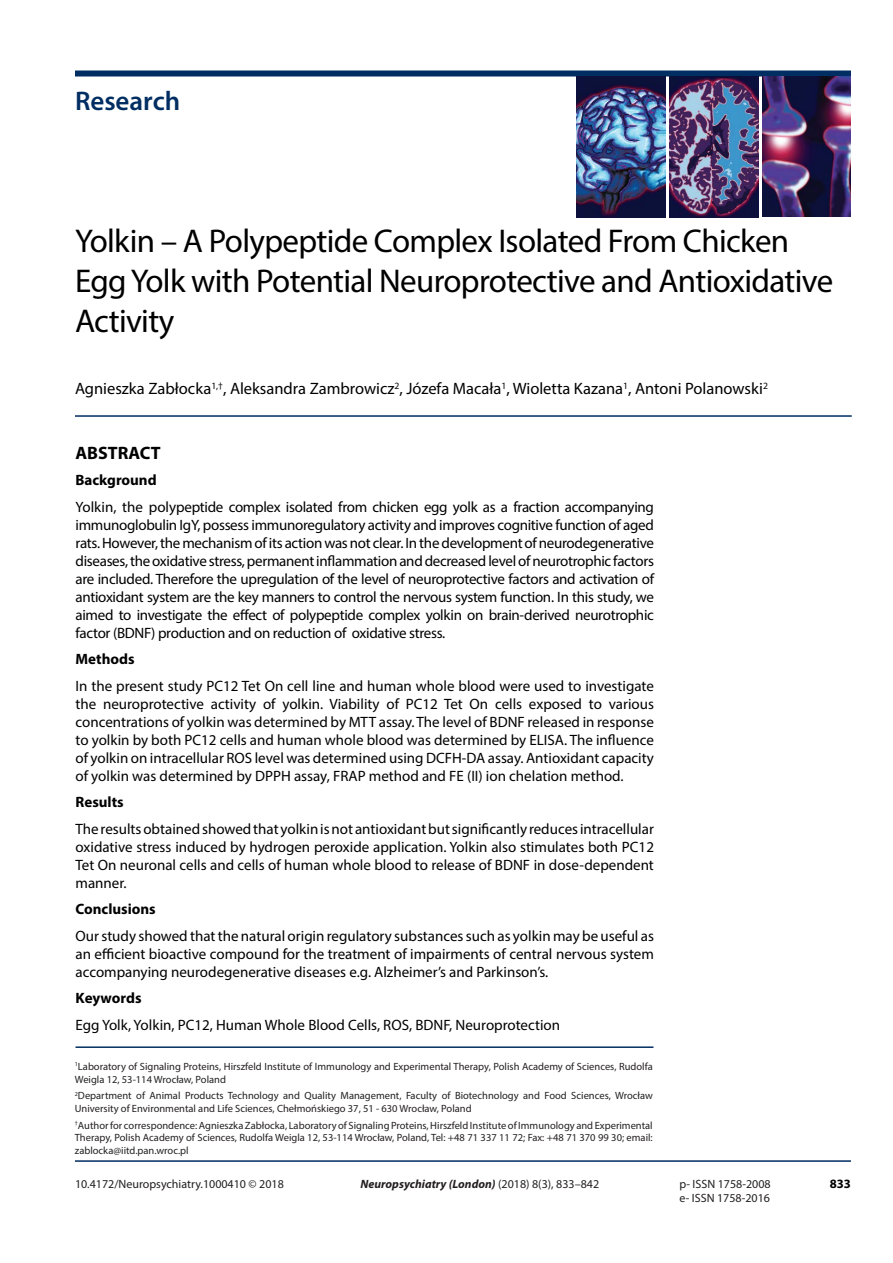
<style>
.page{position:relative;width:893px;height:1263px;background:#fff}
.page>*{position:absolute;margin:0;border:0;box-sizing:border-box;transform-origin:0 0}
.t1{font:33px/39.6px "Myriad Pro";letter-spacing:-.02em;color:#000}
.t2{font:600 27px "Myriad Pro";color:#002d62}
.t3{font:700 18px "Myriad Pro";color:#000}
.t4{font:16.5px "Myriad Pro";color:#000}
.t5{font:15px/18px "Myriad Pro";color:#000;text-align:justify}
.t6{font:700 15px "Myriad Pro";color:#000}
.t7{font:700 12.75px "Myriad Pro";color:#000}
.t8{font:12px/14.4px "Myriad Pro";color:#231f20}
.t9{font:italic 700 12px "Myriad Pro";color:#231f20}
.t10{font:10.5px/12.6px "Myriad Pro";color:#231f20}
.s1{font-weight:400;font-style:normal}
</style>
<div class="page">
<div style="left:75px;top:71px;width:776px;height:6px;background:#002d62"></div>
<img style="left:576px;top:77px;width:89px;height:141px">
<img style="left:669px;top:77px;width:89px;height:140px">
<img style="left:763px;top:77px;width:88px;height:140px">
<hr style="left:75px;top:1160px;width:776px;height:2px;background:#002d62">
<hr style="left:75px;top:415px;width:777px;height:2px;background:#002d62">
<hr style="left:76px;top:1046px;width:577px;height:2px;background:#002d62">
<h2 class="t2" style="left:75px;top:84px;width:107px">Research</h2>
<h1 class="t1" style="left:75px;top:221px;width:760px">Yolkin – A Polypeptide Complex Isolated From Chicken<br>Egg Yolk with Potential Neuroprotective and Antioxidative<br>Activity</h1>
<p class="t4" style="left:75px;top:378px;width:694px">Agnieszka Zabłocka<sup>1,†</sup>, Aleksandra Zambrowicz<sup>2</sup>, Józefa Macała<sup>1</sup>, Wioletta Kazana<sup>1</sup>, Antoni Polanowski<sup>2</sup></p>
<p class="t3" style="left:76px;top:441px;width:87px">ABSTRACT</p>
<p class="t6" style="left:76px;top:470px;width:83px">Background</p>
<p class="t5" style="left:76px;top:498px;width:580px">Yolkin, the polypeptide complex isolated from chicken egg yolk as a fraction accompanying immunoglobulin IgY, possess immunoregulatory activity and improves cognitive function of aged rats. However, the mechanism of its action was not clear. In the development of neurodegenerative diseases, the oxidative stress, permanent inflammation and decreased level of neurotrophic factors are included. Therefore the upregulation of the level of neuroprotective factors and activation of antioxidant system are the key manners to control the nervous system function. In this study, we aimed to investigate the effect of polypeptide complex yolkin on brain-derived neurotrophic factor (BDNF) production and on reduction of oxidative stress.</p>
<p class="t6" style="left:76px;top:649px;width:61px">Methods</p>
<p class="t5" style="left:76px;top:677px;width:580px">In the present study PC12 Tet On cell line and human whole blood were used to investigate the neuroprotective activity of yolkin. Viability of PC12 Tet On cells exposed to various concentrations of yolkin was determined by MTT assay. The level of BDNF released in response to yolkin by both PC12 cells and human whole blood was determined by ELISA. The influence of yolkin on intracellular ROS level was determined using DCFH-DA assay. Antioxidant capacity of yolkin was determined by DPPH assay, FRAP method and FE (II) ion chelation method.</p>
<p class="t6" style="left:76px;top:792px;width:50px">Results</p>
<p class="t5" style="left:76px;top:820px;width:580px">The results obtained showed that yolkin is not antioxidant but significantly reduces intracellular oxidative stress induced by hydrogen peroxide application. Yolkin also stimulates both PC12<br>Tet On neuronal cells and cells of human whole blood to release of BDNF in dose-dependent manner.</p>
<p class="t6" style="left:76px;top:899px;width:82px">Conclusions</p>
<p class="t5" style="left:76px;top:927px;width:580px">Our study showed that the natural origin regulatory substances such as yolkin may be useful as an efficient bioactive compound for the treatment of impairments of central nervous system accompanying neurodegenerative diseases e.g. Alzheimer’s and Parkinson’s.</p>
<p class="t6" style="left:76px;top:988px;width:68px">Keywords</p>
<p class="t5" style="left:76px;top:1016px;width:486px">Egg Yolk, Yolkin, PC12, Human Whole Blood Cells, ROS, BDNF, Neuroprotection</p>
<p class="t10" style="left:75px;top:1060px;width:579px"><sup>1</sup>Laboratory of Signaling Proteins, Hirszfeld Institute of Immunology and Experimental Therapy, Polish Academy of Sciences, Rudolfa<br>Weigla 12, 53-114 Wrocław, Poland</p>
<p class="t10" style="left:75px;top:1089px;width:579px"><sup>2</sup>Department of Animal Products Technology and Quality Management, Faculty of Biotechnology and Food Sciences, Wrocław<br>University of Environmental and Life Sciences, Chełmońskiego 37, 51 - 630 Wrocław, Poland</p>
<p class="t10" style="left:75px;top:1119px;width:579px;text-align:justify"><sup>†</sup>Author for correspondence: Agnieszka Zabłocka, Laboratory of Signaling Proteins, Hirszfeld Institute of Immunology and Experimental Therapy, Polish Academy of Sciences, Rudolfa Weigla 12, 53-114 Wrocław, Poland, Tel: +48 71 337 11 72; Fax: +48 71 370 99 30; email: zablocka@iitd.pan.wroc.pl</p>
<p class="t8" style="left:75px;top:1176px;width:210px">10.4172/Neuropsychiatry.1000410 © 2018</p>
<p class="t8" style="left:679px;top:1176px;width:93px">p- ISSN 1758-2008 e- ISSN 1758-2016</p>
<p class="t9" style="left:360px;top:1176px;width:240px">Neuropsychiatry (London) <span class="s1">(2018) 8(3), 833–842</span></p>
<p class="t7" style="left:830px;top:1176px;width:23px">833</p>
</div>
